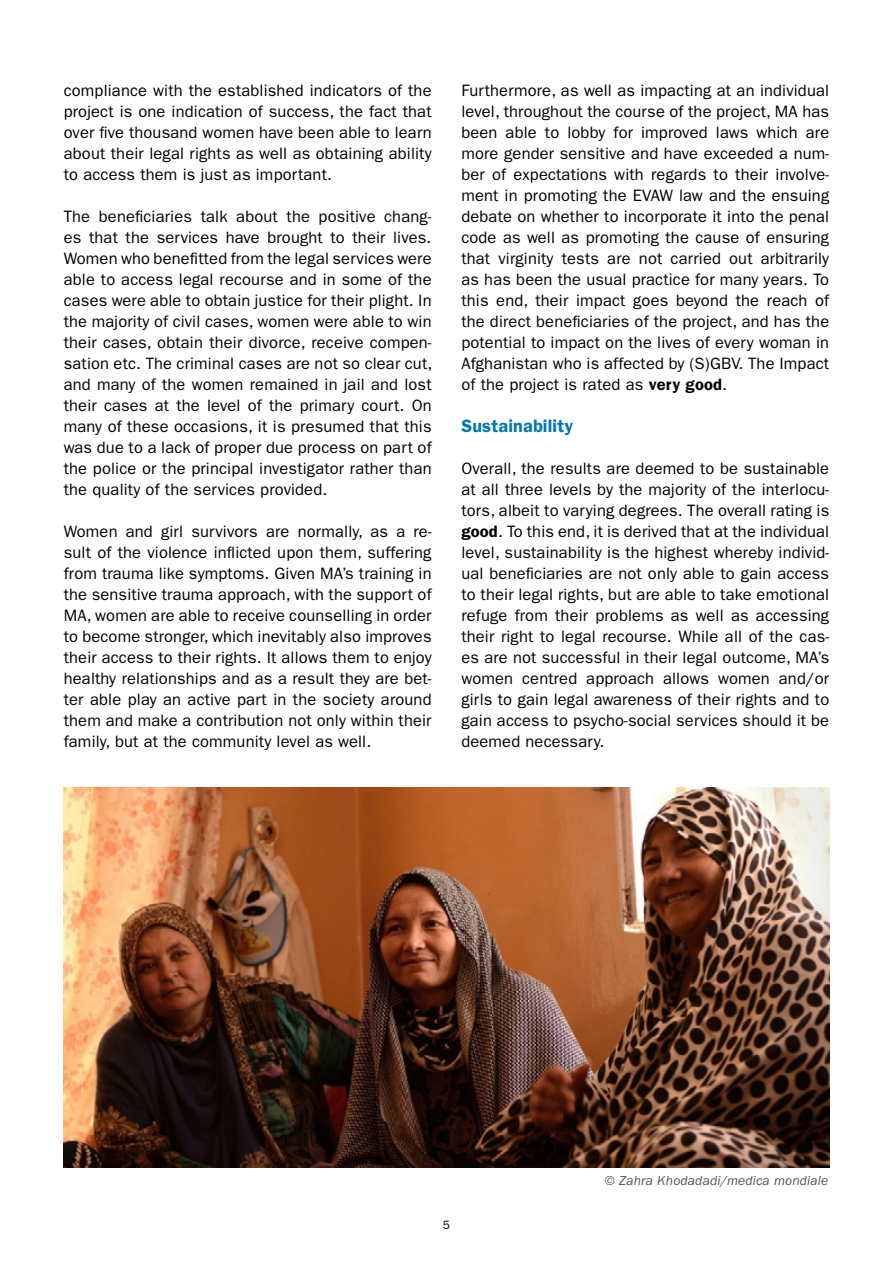
<style>
.page{position:relative;width:893px;height:1263px;background:#fff}
.page>*{position:absolute;margin:0;border:0;box-sizing:border-box;transform-origin:0 0}
.t1{font:600 18px "ITC Franklin Gothic Std";letter-spacing:.01em;color:#0077b3}
.t2{font:16.5px/21px "ITC Franklin Gothic Std";letter-spacing:.01em;color:#000;text-align:justify}
.t3{font:italic 13.5px "ITC Franklin Gothic Std";letter-spacing:.01em;color:#565656}
.t4{font:12px "ITC Franklin Gothic Std";color:#000}
.s1{font-weight:600}
</style>
<div class="page">
<img style="left:64px;top:787px;width:765px;height:380px">
<p class="t2" style="left:64px;top:80px;width:369px">compliance with the established indicators of the project is one indication of success, the fact that over five thousand women have been able to learn about their legal rights as well as obtaining ability to access them is just as important.</p>
<p class="t2" style="left:64px;top:206px;width:370px">The beneficiaries talk about the positive chang&shy;es that the services have brought to their lives.<br>Women who benefitted from the legal services were able to access legal recourse and in some of the cases were able to obtain justice for their plight. In the majority of civil cases, women were able to win their cases, obtain their divorce, receive compen&shy;sation etc. The criminal cases are not so clear cut, and many of the women remained in jail and lost their cases at the level of the primary court. On many of these occasions, it is presumed that this was due to a lack of proper due process on part of the police or the principal investigator rather than the quality of the services provided.</p>
<p class="t2" style="left:64px;top:521px;width:369px">Women and girl survivors are normally, as a re&shy;sult of the violence inflicted upon them, suffering from trauma like symptoms. Given MA’s training in the sensitive trauma approach, with the support of MA, women are able to receive counselling in order to become stronger, which inevitably also improves their access to their rights. It allows them to enjoy healthy relationships and as a result they are bet&shy;ter able play an active part in the society around them and make a contribution not only within their family, but at the community level as well.</p>
<p class="t2" style="left:461px;top:80px;width:369px">Furthermore, as well as impacting at an individual level, throughout the course of the project, MA has been able to lobby for improved laws which are more gender sensitive and have exceeded a num&shy;ber of expectations with regards to their involve&shy;ment in promoting the EVAW law and the ensuing debate on whether to incorporate it into the penal code as well as promoting the cause of ensuring that virginity tests are not carried out arbitrarily as has been the usual practice for many years. To this end, their impact goes beyond the reach of the direct beneficiaries of the project, and has the potential to impact on the lives of every woman in Afghanistan who is affected by (S)GBV. The Impact of the project is rated as <span class="s1">very good</span>.</p>
<p class="t1" style="left:461px;top:415px;width:113px">Sustainability</p>
<p class="t2" style="left:461px;top:458px;width:369px">Overall, the results are deemed to be sustainable at all three levels by the majority of the interlocu&shy;tors, albeit to varying degrees. The overall rating is <span class="s1">good</span>. To this end, it is derived that at the individual level, sustainability is the highest whereby individ&shy;ual beneficiaries are not only able to gain access to their legal rights, but are able to take emotional refuge from their problems as well as accessing their right to legal recourse. While all of the cas&shy;es are not successful in their legal outcome, MA’s women centred approach allows women and/or girls to gain legal awareness of their rights and to gain access to psycho-social services should it be deemed necessary.</p>
<p class="t4" style="left:443px;top:1218px;width:9px">5</p>
<p class="t3" style="left:605px;top:1173px;width:225px">© Zahra Khodadadi/medica mondiale</p>
</div>
